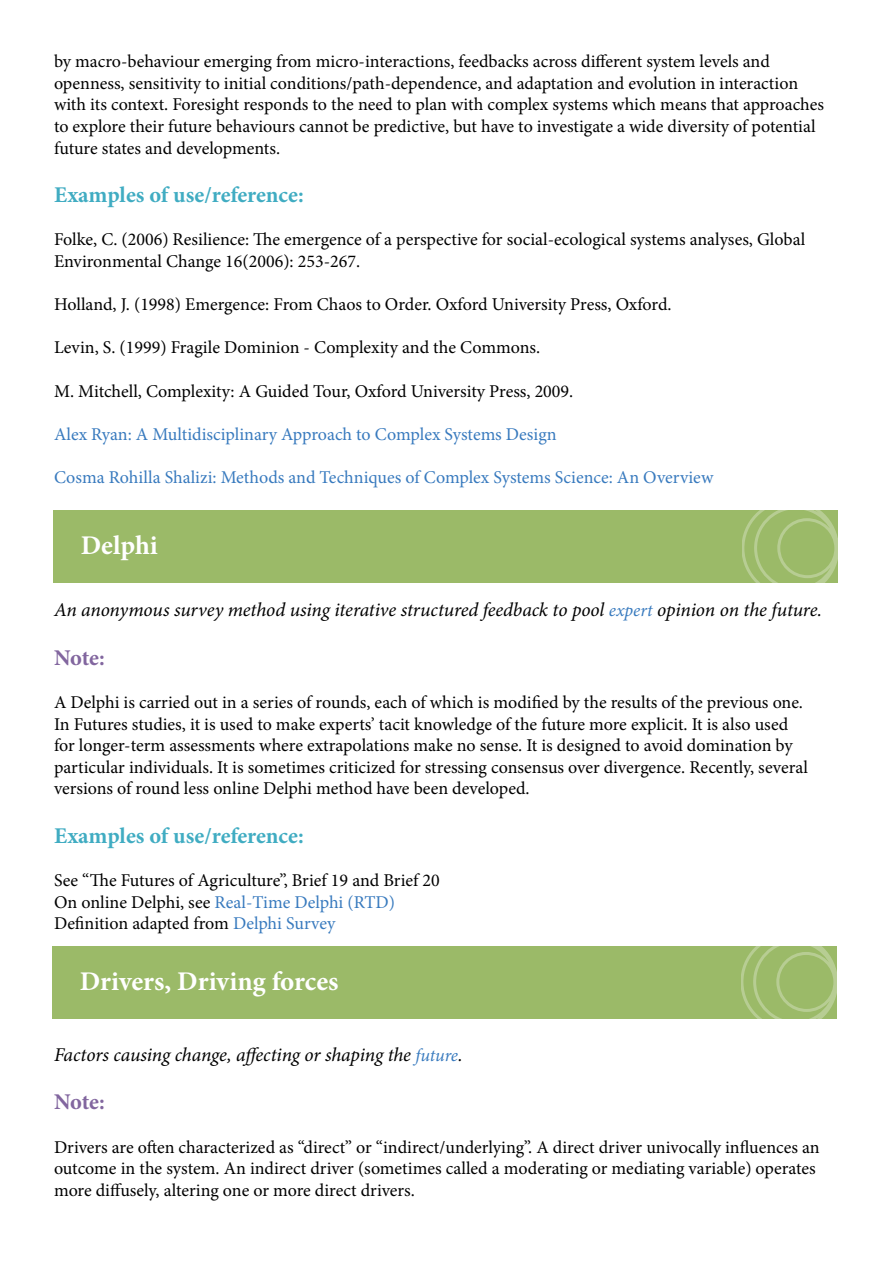
<style>
.page{position:relative;width:893px;height:1263px;background:#fff}
.page>*{position:absolute;margin:0;border:0;box-sizing:border-box;transform-origin:0 0}
.t1{font:700 27px "Minion Pro";color:#fff}
.t2{font:700 22.5px "Minion Pro";letter-spacing:-.005em;color:#40acc2}
.t3{font:700 22.5px "Minion Pro";letter-spacing:-.01em;color:#82669f}
.t4{font:italic 19.5px "Minion Pro";letter-spacing:-.01em;color:#000}
.t5{font:18px/21.6px "Minion Pro";color:#000}
.t6{font:18px "Minion Pro";color:#387abe}
.s1{font-size:18px;color:#387abe}
.s2{color:#387abe}
</style>
<div class="page">
<div style="left:53px;top:510px;width:785px;height:73px;background:#9bba68"></div>
<svg style="left:742px;top:510px;width:96px;height:73px"></svg>
<div style="left:52px;top:946px;width:785px;height:72px;background:#9bba68"></div>
<svg style="left:741px;top:946px;width:96px;height:73px"></svg>
<p class="t5" style="left:54px;top:51px;width:772px">by macro-behaviour emerging from micro-interactions, feedbacks across different system levels and openness, sensitivity to initial conditions/path-dependence, and adaptation and evolution in interaction with its context. Foresight responds to the need to plan with complex systems which means that approaches to explore their future behaviours cannot be predictive, but have to investigate a wide diversity of potential future states and developments.</p>
<p class="t2" style="left:54px;top:179px;width:251px">Examples of use/reference:</p>
<p class="t5" style="left:54px;top:229px;width:753px">Folke, C. (2006) Resilience: The emergence of a perspective for social-ecological systems analyses, Global<br>Environmental Change 16(2006): 253-267.</p>
<p class="t5" style="left:54px;top:294px;width:619px">Holland, J. (1998) Emergence: From Chaos to Order. Oxford University Press, Oxford.</p>
<p class="t5" style="left:54px;top:337px;width:488px">Levin, S. (1999) Fragile Dominion - Complexity and the Commons.</p>
<p class="t5" style="left:54px;top:380px;width:521px">M. Mitchell, Complexity: A Guided Tour, Oxford University Press, 2009.</p>
<p class="t6" style="left:54px;top:422px;width:504px">Alex Ryan: A Multidisciplinary Approach to Complex Systems Design</p>
<p class="t6" style="left:54px;top:465px;width:661px">Cosma Rohilla Shalizi: Methods and Techniques of Complex Systems Science: An Overview</p>
<h1 class="t1" style="left:81px;top:526px;width:79px">Delphi</h1>
<p class="t4" style="left:54px;top:597px;width:770px">An anonymous survey method using iterative structured feedback to pool <span class="s1">expert</span> opinion on the future.</p>
<p class="t3" style="left:54px;top:642px;width:52px">Note:</p>
<p class="t5" style="left:54px;top:691px;width:755px">A Delphi is carried out in a series of rounds, each of which is modified by the results of the previous one.<br>In Futures studies, it is used to make experts’ tacit knowledge of the future more explicit. It is also used for longer-term assessments where extrapolations make no sense. It is designed to avoid domination by particular individuals. It is sometimes criticized for stressing consensus over divergence. Recently, several versions of round less online Delphi method have been developed.</p>
<p class="t2" style="left:54px;top:820px;width:251px">Examples of use/reference:</p>
<p class="t5" style="left:54px;top:870px;width:387px">See “The Futures of Agriculture”, Brief 19 and Brief 20<br>On online Delphi, see <span class="s2">Real-Time Delphi (RTD)<br></span>Definition adapted from <span class="s2">Delphi Survey</span></p>
<h1 class="t1" style="left:80px;top:962px;width:260px">Drivers, Driving forces</h1>
<p class="t4" style="left:54px;top:1041px;width:410px">Factors causing change, affecting or shaping the <span class="s1">future</span>.</p>
<p class="t3" style="left:54px;top:1086px;width:52px">Note:</p>
<p class="t5" style="left:54px;top:1136px;width:767px">Drivers are often characterized as “direct” or “indirect/underlying”. A direct driver univocally influences an outcome in the system. An indirect driver (sometimes called a moderating or mediating variable) operates more diffusely, altering one or more direct drivers.</p>
</div>
